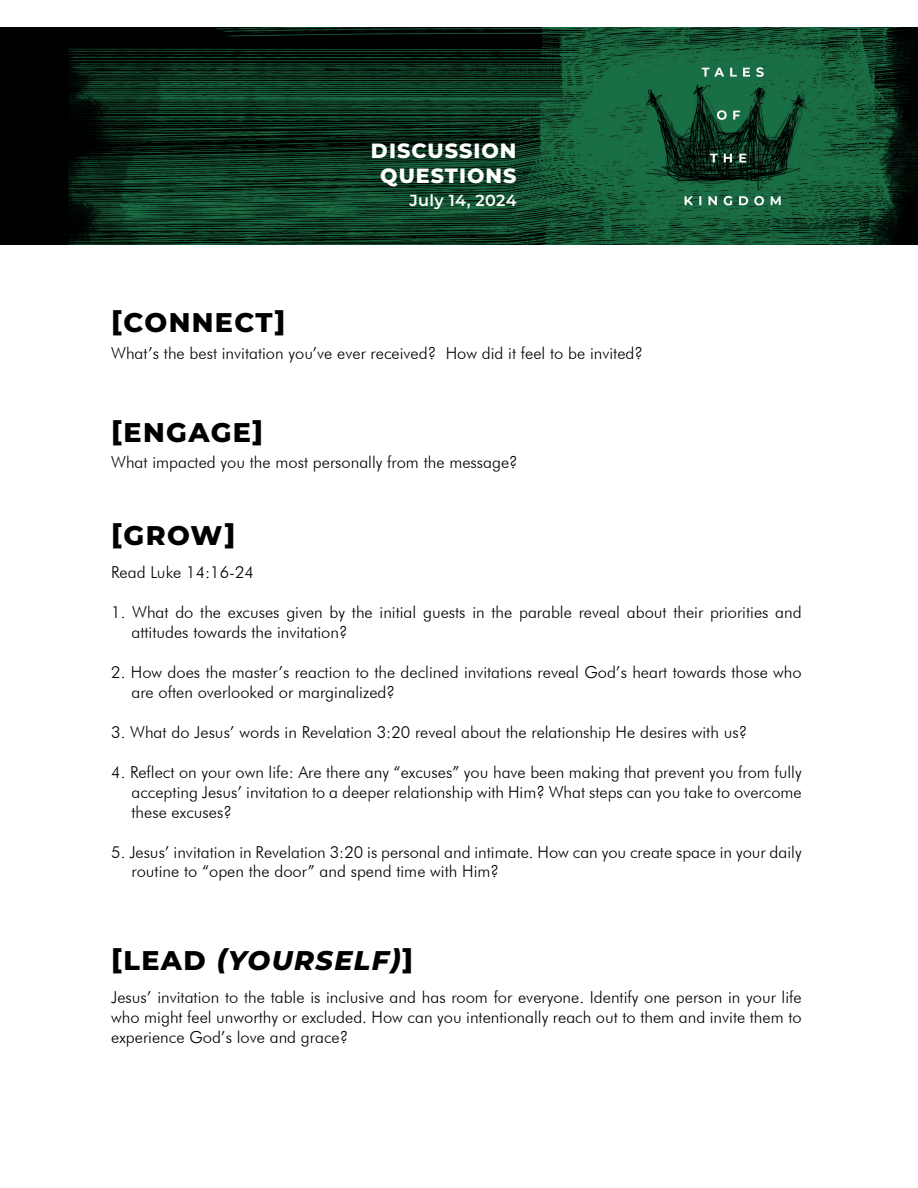
<style>
.page{position:relative;width:918px;height:1188px;background:#fff}
.page>*{position:absolute;margin:0;border:0;box-sizing:border-box;transform-origin:0 0}
.t1{font:800 27px "Montserrat";letter-spacing:.05em;color:#000}
.t2{font:italic 800 27px "Montserrat";letter-spacing:.05em;color:#000}
.t3{font:800 20.55px/24.8px "Montserrat";letter-spacing:.05em;color:#fff;text-align:center}
.t4{font:300 16.5px/19.8px "Futura BT";color:#000}
.t5{font:600 16.05px "Montserrat";letter-spacing:.02em;color:#fff}
.s1{font-style:normal}
</style>
<div class="page">
<img style="left:0;top:27px;width:918px;height:217px">
<p class="t3" style="left:371px;top:137px;width:147px">DISCUSSION<br>QUESTIONS</p>
<p class="t5" style="left:409px;top:189px;width:109px">July 14, 2024</p>
<p class="t1" style="left:111px;top:303px;width:176px">[CONNECT]</p>
<p class="t4" style="left:111px;top:343px;width:533px">What’s the best invitation you’ve ever received? How did it feel to be invited?</p>
<p class="t1" style="left:111px;top:412px;width:154px">[ENGAGE]</p>
<p class="t4" style="left:111px;top:452px;width:408px">What impacted you the most personally from the message?</p>
<p class="t1" style="left:111px;top:515px;width:126px">[GROW]</p>
<p class="t4" style="left:111px;top:562px;width:144px">Read Luke 14:16-24</p>
<p class="t4" style="left:131px;top:602px;width:672px;text-indent:-20px">1. What do the excuses given by the initial guests in the parable reveal about their priorities and attitudes towards the invitation?</p>
<p class="t4" style="left:131px;top:662px;width:672px;text-indent:-20px">2. How does the master’s reaction to the declined invitations reveal God’s heart towards those who are often overlooked or marginalized?</p>
<p class="t4" style="left:111px;top:722px;width:637px">3. What do Jesus’ words in Revelation 3:20 reveal about the relationship He desires with us?</p>
<p class="t4" style="left:131px;top:762px;width:672px;text-align:justify;text-indent:-20px">4. Reflect on your own life: Are there any “excuses” you have been making that prevent you from fully accepting Jesus’ invitation to a deeper relationship with Him? What steps can you take to overcome these excuses?</p>
<p class="t4" style="left:131px;top:842px;width:672px;text-indent:-20px">5. Jesus’ invitation in Revelation 3:20 is personal and intimate. How can you create space in your daily routine to “open the door” and spend time with Him?</p>
<p class="t2" style="left:111px;top:940px;width:304px"><span class="s1">[LEAD</span> (YOURSELF)<span class="s1">]</span></p>
<p class="t4" style="left:111px;top:987px;width:692px;text-align:justify">Jesus’ invitation to the table is inclusive and has room for everyone. Identify one person in your life who might feel unworthy or excluded. How can you intentionally reach out to them and invite them to experience God’s love and grace?</p>
</div>
